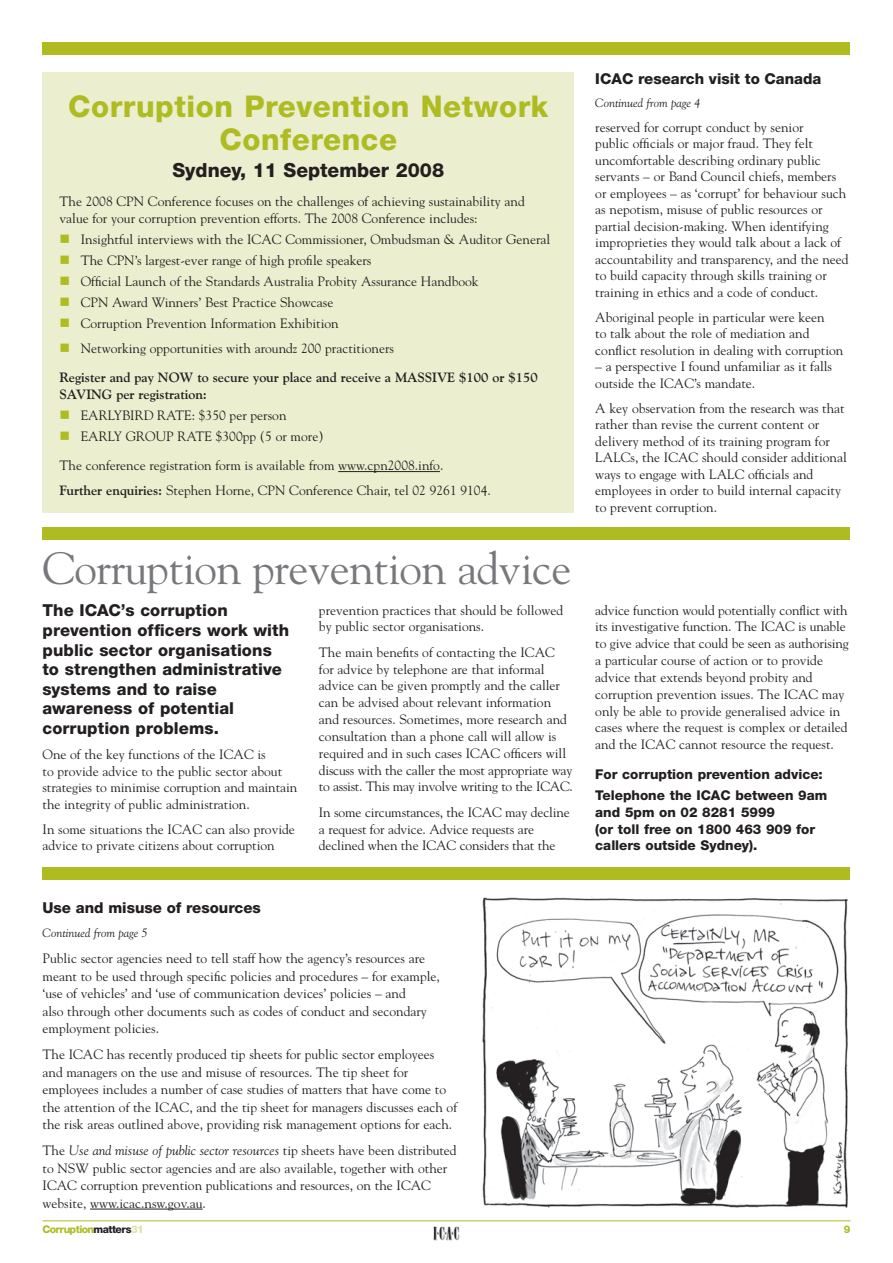
<style>
.page{position:relative;width:893px;height:1263px;background:#fff}
.page>*{position:absolute;margin:0;border:0;box-sizing:border-box;transform-origin:0 0}
.t1{font:45px "Goudy";letter-spacing:-.015em;color:#76787b}
.t2{font:800 30px/33.2px "Helvetica Neue LT";letter-spacing:.02em;color:#aebc21;text-align:center}
.t3{font:800 19.5px "Helvetica Neue LT";color:#231f20}
.t4{font:800 16.5px/19.6px "Helvetica Neue LT";letter-spacing:.005em;color:#231f20}
.t5{font:800 15px "Helvetica Neue LT";color:#231f20}
.t6{font:14.25px/21px "Wingdings";color:#aebc21;text-align:justify}
.t7{font:13.5px/16.5px "Goudy";color:#231f20}
.t8{font:800 13.5px/16.8px "Helvetica Neue LT";color:#231f20}
.t9{font:700 13.5px/16.6px "Goudy Old Style BT";color:#231f20}
.t10{font:italic 12px "Goudy";color:#231f20}
.t11{font:800 10.5px "Helvetica Neue LT";letter-spacing:-.05em;color:#aebc21}
.s1{font-family:"Goudy Old Style BT";font-weight:700}
.s2{font-style:italic}
.s3{color:#231f20}
.s4{color:#dce1a4}
</style>
<div class="page">
<img style="left:433px;top:1226px;width:27px;height:15px">
<hr style="left:43px;top:1220px;width:807px;height:1px;background:#aebc21">
<div style="left:43px;top:43px;width:807px;height:12px;background:#aebc21"></div>
<div style="left:43px;top:72px;width:531px;height:440px;background:#ebeecf"></div>
<hr style="left:338px;top:471px;width:102px;height:1px;background:#231f20">
<div style="left:43px;top:527px;width:807px;height:13px;background:#aebc21"></div>
<hr style="left:90px;top:1209px;width:113px;height:1px;background:#231f20">
<div style="left:43px;top:867px;width:807px;height:13px;background:#aebc21"></div>
<img style="left:482px;top:896px;width:366px;height:312px">
<h2 class="t2" style="left:68px;top:89px;width:482px">Corruption Prevention Network<br>Conference</h2>
<h3 class="t3" style="left:172px;top:158px;width:273px">Sydney, 11 September 2008</h3>
<p class="t7" style="left:60px;top:193px;width:467px">The 2008 CPN Conference focuses on the challenges of achieving sustainability and value for your corruption prevention efforts. The 2008 Conference includes:</p>
<p class="t7" style="left:81px;top:229px;width:471px;line-height:20.9px">Insightful interviews with the ICAC Commissioner, Ombudsman &amp; Auditor General The CPN’s largest-ever range of high profile speakers<br>Official Launch of the Standards Australia Probity Assurance Handbook<br>CPN Award Winners’ Best Practice Showcase<br>Corruption Prevention Information Exhibition</p>
<p class="t7" style="left:81px;top:340px;width:315px">Networking opportunities with aroundz 200 practitioners</p>
<p class="t9" style="left:60px;top:369px;width:480px">Register and pay NOW to secure your place and receive a MASSIVE $100 or $150<br>SAVING per registration:</p>
<p class="t7" style="left:81px;top:404px;width:244px;line-height:21px">EARLYBIRD RATE: $350 per person<br>EARLY GROUP RATE $300pp (5 or more)</p>
<p class="t7" style="left:60px;top:453px;width:433px;line-height:25.2px">The conference registration form is available from www.cpn2008.info.<br><span class="s1">Further enquiries:</span> Stephen Horne, CPN Conference Chair, tel 02 9261 9104.</p>
<p class="t6" style="left:60px;top:229px;width:12px">■ ■ ■ ■ ■</p>
<p class="t6" style="left:60px;top:337px;width:12px">■</p>
<h1 class="t1" style="left:43px;top:541px;width:530px">Corruption prevention advice</h1>
<p class="t4" style="left:43px;top:601px;width:248px">The ICAC’s corruption prevention officers work with public sector organisations to strengthen administrative systems and to raise awareness of potential corruption problems.</p>
<p class="t7" style="left:43px;top:746px;width:256px">One of the key functions of the ICAC is<br>to provide advice to the public sector about strategies to minimise corruption and maintain the integrity of public administration.</p>
<p class="t7" style="left:43px;top:821px;width:254px">In some situations the ICAC can also provide advice to private citizens about corruption</p>
<p class="t7" style="left:319px;top:601px;width:246px">prevention practices that should be followed by public sector organisations.</p>
<p class="t7" style="left:319px;top:643px;width:255px">The main benefits of contacting the ICAC for advice by telephone are that informal advice can be given promptly and the caller can be advised about relevant information and resources. Sometimes, more research and consultation than a phone call will allow is required and in such cases ICAC officers will discuss with the caller the most appropriate way to assist. This may involve writing to the ICAC.</p>
<p class="t7" style="left:319px;top:803px;width:252px">In some circumstances, the ICAC may decline a request for advice. Advice requests are declined when the ICAC considers that the</p>
<p class="t5" style="left:43px;top:899px;width:220px">Use and misuse of resources</p>
<p class="t10" style="left:43px;top:925px;width:107px">Continued from page 5</p>
<p class="t7" style="left:43px;top:949px;width:399px;line-height:17.5px">Public sector agencies need to tell staff how the agency’s resources are meant to be used through specific policies and procedures – for example, ‘use of vehicles’ and ‘use of communication devices’ policies – and<br>also through other documents such as codes of conduct and secondary employment policies.</p>
<p class="t7" style="left:43px;top:1045px;width:416px;line-height:17.5px">The ICAC has recently produced tip sheets for public sector employees and managers on the use and misuse of resources. The tip sheet for employees includes a number of case studies of matters that have come to the attention of the ICAC, and the tip sheet for managers discusses each of the risk areas outlined above, providing risk management options for each.</p>
<p class="t7" style="left:43px;top:1141px;width:416px;line-height:17.5px">The <span class="s2">Use and misuse of public sector resources</span> tip sheets have been distributed to NSW public sector agencies and are also available, together with other ICAC corruption prevention publications and resources, on the ICAC website, www.icac.nsw.gov.au.</p>
<p class="t11" style="left:43px;top:1223px;width:103px">Corruption<span class="s3">matters</span><span class="s4">31</span></p>
<p class="t5" style="left:595px;top:70px;width:228px">ICAC research visit to Canada</p>
<p class="t10" style="left:595px;top:95px;width:107px">Continued from page 4</p>
<p class="t7" style="left:595px;top:119px;width:255px">reserved for corrupt conduct by senior<br>public officials or major fraud. They felt uncomfortable describing ordinary public servants – or Band Council chiefs, members or employees – as ‘corrupt’ for behaviour such as nepotism, misuse of public resources or partial decision-making. When identifying improprieties they would talk about a lack of accountability and transparency, and the need to build capacity through skills training or training in ethics and a code of conduct.</p>
<p class="t7" style="left:595px;top:309px;width:250px">Aboriginal people in particular were keen<br>to talk about the role of mediation and conflict resolution in dealing with corruption</p>
<p class="t7" style="left:595px;top:358px;width:238px">– a perspective I found unfamiliar as it falls outside the ICAC’s mandate.</p>
<p class="t7" style="left:595px;top:400px;width:253px">A key observation from the research was that rather than revise the current content or delivery method of its training program for LALCs, the ICAC should consider additional ways to engage with LALC officials and employees in order to build internal capacity to prevent corruption.</p>
<p class="t7" style="left:595px;top:601px;width:255px">advice function would potentially conflict with its investigative function. The ICAC is unable to give advice that could be seen as authorising a particular course of action or to provide advice that extends beyond probity and corruption prevention issues. The ICAC may only be able to provide generalised advice in cases where the request is complex or detailed and the ICAC cannot resource the request.</p>
<p class="t8" style="left:595px;top:763px;width:233px;line-height:21.1px">For corruption prevention advice:<br>Telephone the ICAC between 9am</p>
<p class="t8" style="left:595px;top:803px;width:221px">and 5pm on 02 8281 5999<br>(or toll free on 1800 463 909 for callers outside Sydney).</p>
</div>
